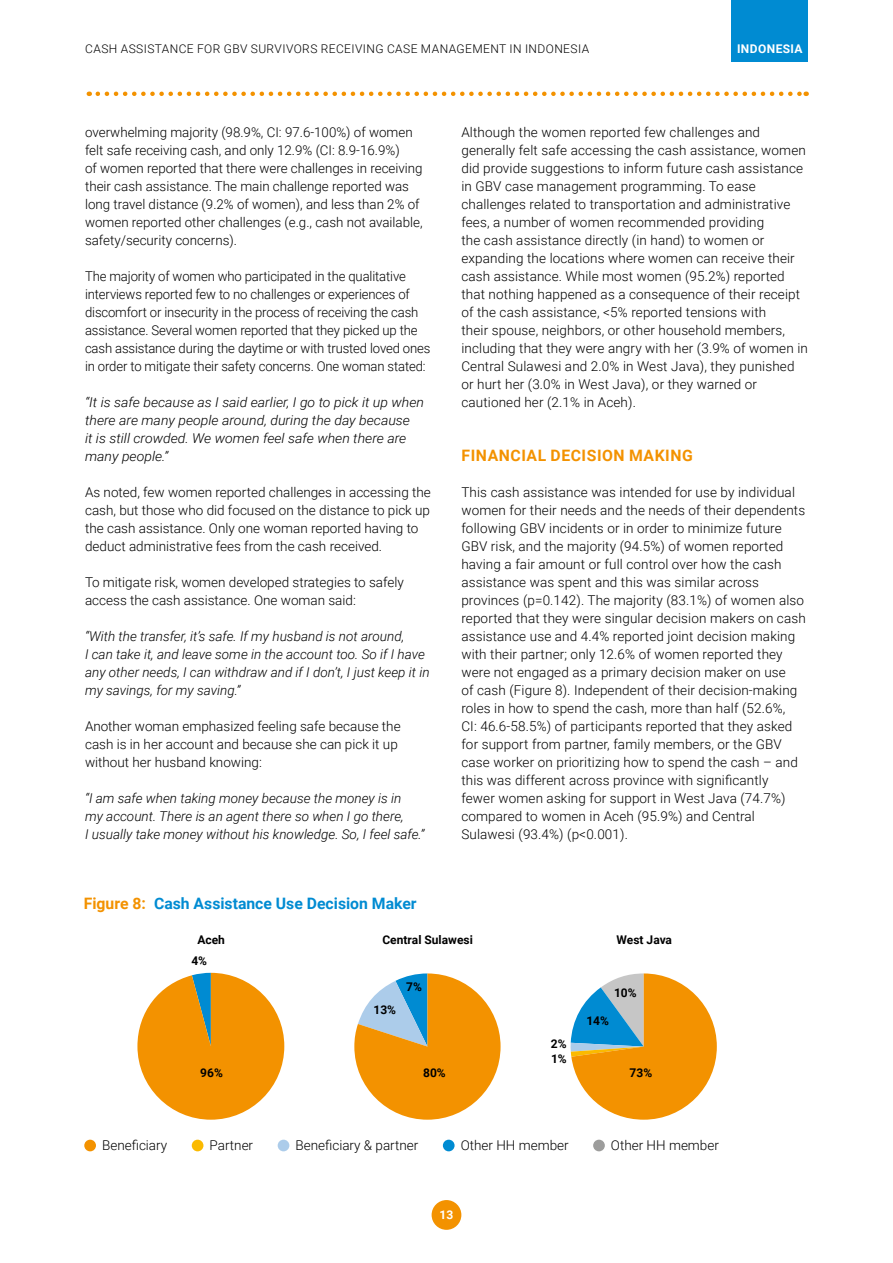
<style>
.page{position:relative;width:893px;height:1263px;background:#fff}
.page>*{position:absolute;margin:0;border:0;box-sizing:border-box;transform-origin:0 0}
.t1{font:700 15.75px "Roboto";color:#008bd2}
.t2{font:700 15.75px "Roboto";letter-spacing:.035em;color:#f39200}
.t3{font:300 13.5px/18px "Roboto";letter-spacing:.01em;color:#000}
.t4{font:italic 300 13.5px/18px "Roboto";color:#000}
.t5{font:300 13.5px/18px "Roboto";letter-spacing:-.01em;color:#000}
.t6{font:italic 300 13.5px/18px "Roboto";color:#000;scale:1.04 1}
.t7{font:300 12px "Roboto";letter-spacing:.035em;color:#000}
.t8{font:700 12px/15px "Roboto";color:#000}
.t9{font:700 12px "Roboto";letter-spacing:.035em;color:#fff}
.s1{color:#f39200}
</style>
<div class="page">
<div style="left:731px;top:0;width:77px;height:62px;background:#008bd2"></div>
<div style="left:432px;top:1200px;width:29px;height:30px;background:#f39200;border-radius:50%"></div>
<svg style="left:98px;top:92px;width:709px;height:4px"></svg>
<svg style="left:571px;top:973px;width:146px;height:147px"></svg>
<svg style="left:354px;top:973px;width:147px;height:147px"></svg>
<svg style="left:137px;top:973px;width:147px;height:147px"></svg>
<div style="left:84px;top:1140px;width:12px;height:11px;background:#f39200;border-radius:50%"></div>
<div style="left:192px;top:1140px;width:11px;height:11px;background:#fbba00;border-radius:50%"></div>
<div style="left:278px;top:1140px;width:11px;height:11px;background:#acccea;border-radius:50%"></div>
<div style="left:443px;top:1140px;width:12px;height:11px;background:#008bd2;border-radius:50%"></div>
<div style="left:593px;top:1140px;width:12px;height:11px;background:#9d9d9c;border-radius:50%"></div>
<p class="t7" style="left:85px;top:40px;width:506px">CASH ASSISTANCE FOR GBV SURVIVORS RECEIVING CASE MANAGEMENT IN INDONESIA</p>
<p class="t9" style="left:737px;top:40px;width:67px">INDONESIA</p>
<p class="t3" style="left:85px;top:123px;width:339px">overwhelming majority (98.9%, CI: 97.6-100%) of women felt safe receiving cash, and only 12.9% (CI: 8.9-16.9%)<br>of women reported that there were challenges in receiving their cash assistance. The main challenge reported was long travel distance (9.2% of women), and less than 2% of women reported other challenges (e.g., cash not available, safety/security concerns).</p>
<p class="t5" style="left:85px;top:267px;width:347px">The majority of women who participated in the qualitative interviews reported few to no challenges or experiences of discomfort or insecurity in the process of receiving the cash assistance. Several women reported that they picked up the cash assistance during the daytime or with trusted loved ones in order to mitigate their safety concerns. One woman stated:</p>
<p class="t6" style="left:85px;top:393px;width:327px">“It is safe because as I said earlier, I go to pick it up when there are many people around, during the day because<br>it is still crowded. We women feel safe when there are many people.”</p>
<p class="t3" style="left:85px;top:483px;width:347px">As noted, few women reported challenges in accessing the cash, but those who did focused on the distance to pick up the cash assistance. Only one woman reported having to deduct administrative fees from the cash received.</p>
<p class="t3" style="left:85px;top:573px;width:320px">To mitigate risk, women developed strategies to safely access the cash assistance. One woman said:</p>
<p class="t4" style="left:85px;top:627px;width:346px">“With the transfer, it’s safe. If my husband is not around,<br>I can take it, and leave some in the account too. So if I have any other needs, I can withdraw and if I don’t, I just keep it in my savings, for my saving.”</p>
<p class="t3" style="left:85px;top:717px;width:317px">Another woman emphasized feeling safe because the cash is in her account and because she can pick it up without her husband knowing:</p>
<p class="t4" style="left:85px;top:789px;width:341px">“I am safe when taking money because the money is in<br>my account. There is an agent there so when I go there,<br>I usually take money without his knowledge. So, I feel safe.”</p>
<p class="t1" style="left:84px;top:892px;width:334px"><span class="s1">Figure 8:</span> Cash Assistance Use Decision Maker</p>
<p class="t3" style="left:461px;top:123px;width:348px">Although the women reported few challenges and generally felt safe accessing the cash assistance, women did provide suggestions to inform future cash assistance in GBV case management programming. To ease challenges related to transportation and administrative fees, a number of women recommended providing<br>the cash assistance directly (in hand) to women or expanding the locations where women can receive their cash assistance. While most women (95.2%) reported that nothing happened as a consequence of their receipt of the cash assistance, &lt;5% reported tensions with<br>their spouse, neighbors, or other household members, including that they were angry with her (3.9% of women in Central Sulawesi and 2.0% in West Java), they punished or hurt her (3.0% in West Java), or they warned or cautioned her (2.1% in Aceh).</p>
<p class="t2" style="left:462px;top:444px;width:233px">FINANCIAL DECISION MAKING</p>
<p class="t3" style="left:461px;top:483px;width:346px">This cash assistance was intended for use by individual women for their needs and the needs of their dependents following GBV incidents or in order to minimize future GBV risk, and the majority (94.5%) of women reported having a fair amount or full control over how the cash assistance was spent and this was similar across provinces (p=0.142). The majority (83.1%) of women also reported that they were singular decision makers on cash assistance use and 4.4% reported joint decision making with their partner; only 12.6% of women reported they were not engaged as a primary decision maker on use<br>of cash (Figure 8). Independent of their decision-making roles in how to spend the cash, more than half (52.6%,<br>CI: 46.6-58.5%) of participants reported that they asked for support from partner, family members, or the GBV case worker on prioritizing how to spend the cash – and this was different across province with significantly<br>fewer women asking for support in West Java (74.7%) compared to women in Aceh (95.9%) and Central Sulawesi (93.4%) (p&lt;0.001).</p>
<p class="t8" style="left:197px;top:932px;width:29px">Aceh</p>
<p class="t8" style="left:382px;top:932px;width:92px">Central Sulawesi</p>
<p class="t8" style="left:617px;top:932px;width:57px">West Java</p>
<p class="t8" style="left:191px;top:953px;width:17px">4%</p>
<p class="t8" style="left:373px;top:1002px;width:24px">13%</p>
<p class="t8" style="left:406px;top:978px;width:17px">7%</p>
<p class="t8" style="left:200px;top:1065px;width:24px">96%</p>
<p class="t8" style="left:423px;top:1065px;width:24px">80%</p>
<p class="t8" style="left:551px;top:1036px;width:17px">2%<br>1%</p>
<p class="t8" style="left:614px;top:985px;width:24px">10%</p>
<p class="t8" style="left:586px;top:1012px;width:24px">14%</p>
<p class="t8" style="left:630px;top:1065px;width:24px">73%</p>
<p class="t3" style="left:102px;top:1135px;width:67px">Beneficiary</p>
<p class="t3" style="left:210px;top:1135px;width:45px">Partner</p>
<p class="t3" style="left:295px;top:1135px;width:124px">Beneficiary &amp; partner</p>
<p class="t3" style="left:461px;top:1135px;width:109px">Other HH member</p>
<p class="t3" style="left:611px;top:1135px;width:109px">Other HH member</p>
<p class="t9" style="left:440px;top:1206px;width:15px">13</p>
</div>
